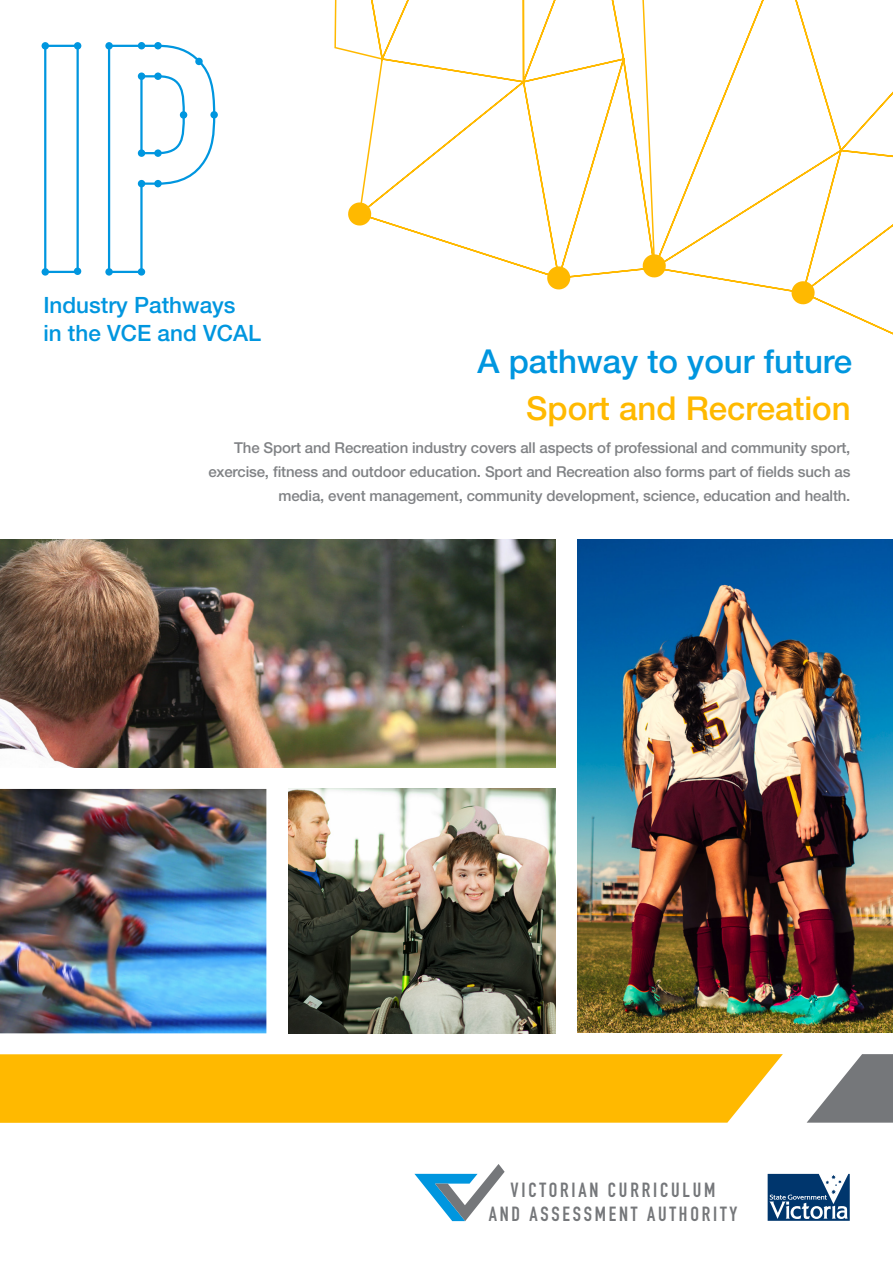
<style>
.page{position:relative;width:893px;height:1263px;background:#fff}
.page>*{position:absolute;margin:0;border:0;box-sizing:border-box;transform-origin:0 0}
.t1{font:500 33px "Helvetica Neue LT";color:#0096df}
.t2{font:500 33px "Helvetica Neue LT";color:#ffb900}
.t3{font:500 22.5px/28.5px "Helvetica Neue LT";color:#0096df}
.t4{font:20.25px/24px "DIN Engschrift Alternate";letter-spacing:.14em;color:#75777a;text-align:center}
.copy{font:500 15px/24px "Helvetica Neue LT";letter-spacing:-.01em;color:#808285;text-align:right}
</style>
<div class="page">
<svg style="left:414px;top:1164px;width:91px;height:57px"></svg>
<svg style="left:768px;top:1174px;width:82px;height:47px"></svg>
<div style="left:44px;top:45px;width:35px;height:228px;border:2px solid #0096df"></div>
<div style="left:74px;top:42px;width:7px;height:8px;border:2px solid #0096df;border-radius:50%"></div>
<div style="left:42px;top:42px;width:7px;height:8px;border:2px solid #0096df;border-radius:50%"></div>
<div style="left:74px;top:268px;width:7px;height:7px;border:2px solid #0096df;border-radius:50%"></div>
<div style="left:42px;top:268px;width:7px;height:8px;border:2px solid #0096df;border-radius:50%"></div>
<div style="left:138px;top:268px;width:7px;height:8px;border:2px solid #0096df;border-radius:50%"></div>
<div style="left:105px;top:268px;width:8px;height:8px;border:2px solid #0096df;border-radius:50%"></div>
<div style="left:138px;top:42px;width:7px;height:7px;border:2px solid #0096df;border-radius:50%"></div>
<div style="left:154px;top:42px;width:8px;height:7px;border:2px solid #0096df;border-radius:50%"></div>
<div style="left:210px;top:111px;width:8px;height:8px;border:2px solid #0096df;border-radius:50%"></div>
<svg style="left:106px;top:43px;width:111px;height:232px"></svg>
<div style="left:105px;top:42px;width:8px;height:8px;border:2px solid #0096df;border-radius:50%"></div>
<svg style="left:334px;top:0;width:559px;height:576px"></svg>
<svg style="left:791px;top:280px;width:24px;height:25px"></svg>
<svg style="left:642px;top:254px;width:25px;height:24px"></svg>
<svg style="left:546px;top:266px;width:25px;height:24px"></svg>
<svg style="left:347px;top:202px;width:25px;height:24px"></svg>
<div style="left:0;top:1054px;width:783px;height:69px;background:#ffb900"></div>
<svg style="left:807px;top:1054px;width:86px;height:69px"></svg>
<img style="left:0;top:539px;width:555px;height:229px">
<img style="left:577px;top:539px;width:316px;height:493px">
<img style="left:289px;top:789px;width:267px;height:244px">
<img style="left:0;top:789px;width:266px;height:244px">
<p class="t3" style="left:43px;top:290px;width:219px">Industry Pathways<br>in the VCE and VCAL</p>
<p class="t1" style="left:478px;top:342px;width:376px">A pathway to your future</p>
<p class="t2" style="left:526px;top:389px;width:326px">Sport and Recreation</p>
<p class="copy" style="left:208px;top:436px;width:644px">The Sport and Recreation industry covers all aspects of professional and community sport, exercise, fitness and outdoor education. Sport and Recreation also forms part of fields such as media, event management, community development, science, education and health.</p>
<p class="t4" style="left:489px;top:1177px;width:250px">VICTORIAN CURRICULUM<br>AND ASSESSMENT AUTHORITY</p>
</div>
